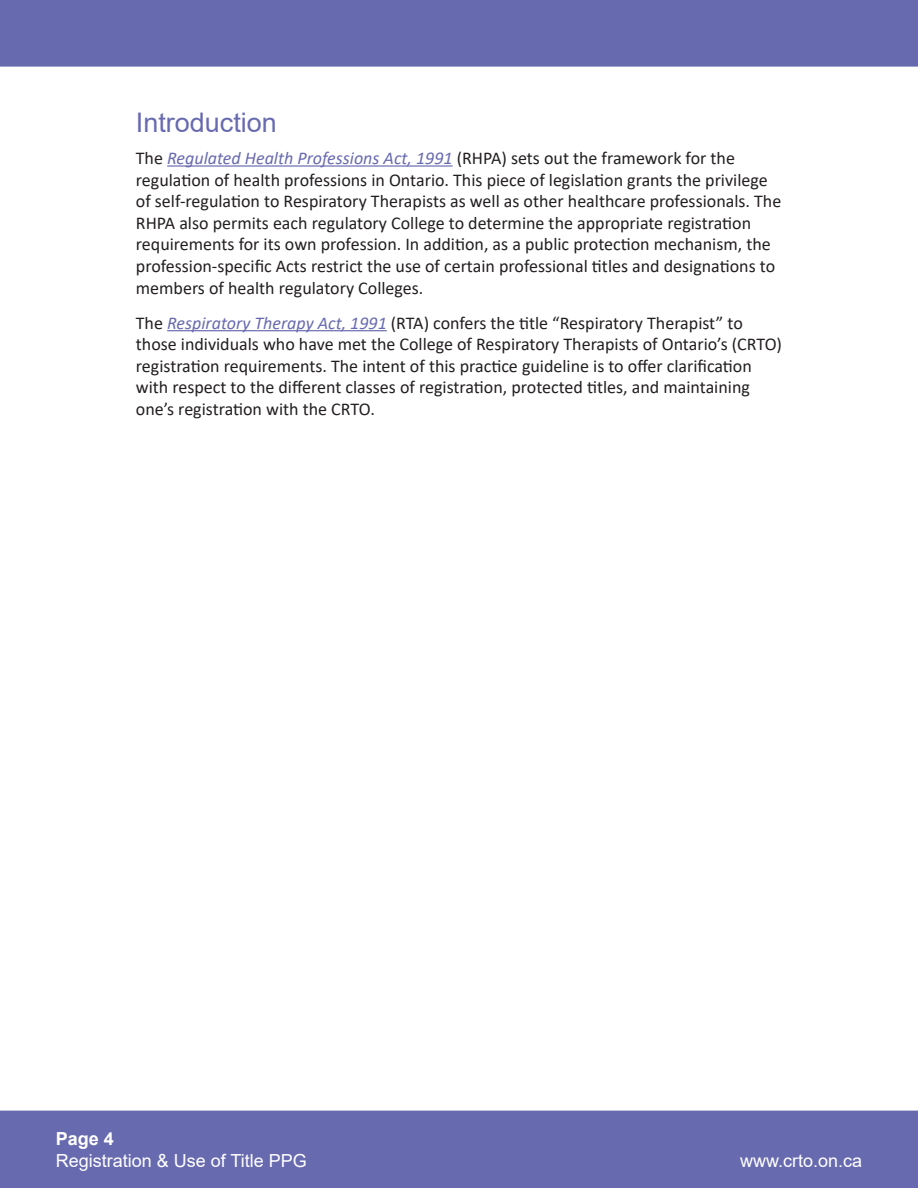
<style>
.page{position:relative;width:918px;height:1188px;background:#fff}
.page>*{position:absolute;margin:0;border:0;box-sizing:border-box;transform-origin:0 0}
.t1{font:27px "Arial";color:#686ab0}
.t2{font:18px/21.6px "Calibri";color:#231f20}
.t3{font:18px "Arial";color:#fff}
.t4{font:700 18px "Arial";color:#fff}
.s1{font-style:italic;color:#686ab0}
</style>
<div class="page">
<div style="left:1px;top:1px;width:916px;height:65px;background:#686ab0"></div>
<div style="left:0;top:0;width:918px;height:67px;border:2px solid #686ab0"></div>
<hr style="left:167px;top:165px;width:286px;height:2px;background:#686ab0">
<hr style="left:167px;top:330px;width:220px;height:1px;background:#686ab0">
<div style="left:1px;top:1111px;width:916px;height:76px;background:#686ab0"></div>
<div style="left:0;top:1111px;width:918px;height:77px;border:2px solid #686ab0"></div>
<p class="t1" style="left:136px;top:104px;width:143px">Introduction</p>
<p class="t2" style="left:136px;top:147px;width:647px">The <span class="s1">Regulated Health Professions Act, 1991</span> (RHPA) sets out the framework for the regulation of health professions in Ontario. This piece of legislation grants the privilege of self-regulation to Respiratory Therapists as well as other healthcare professionals. The RHPA also permits each regulatory College to determine the appropriate registration requirements for its own profession. In addition, as a public protection mechanism, the profession-specific Acts restrict the use of certain professional titles and designations to members of health regulatory Colleges.</p>
<p class="t2" style="left:136px;top:311px;width:648px">The <span class="s1">Respiratory Therapy Act, 1991</span> (RTA) confers the title “Respiratory Therapist” to those individuals who have met the College of Respiratory Therapists of Ontario’s (CRTO) registration requirements. The intent of this practice guideline is to offer clarification with respect to the different classes of registration, protected titles, and maintaining one’s registration with the CRTO.</p>
<p class="t4" style="left:56px;top:1126px;width:60px">Page 4</p>
<p class="t3" style="left:56px;top:1148px;width:253px">Registration &amp; Use of Title PPG</p>
<p class="t3" style="left:740px;top:1148px;width:124px">www.crto.on.ca</p>
</div>
